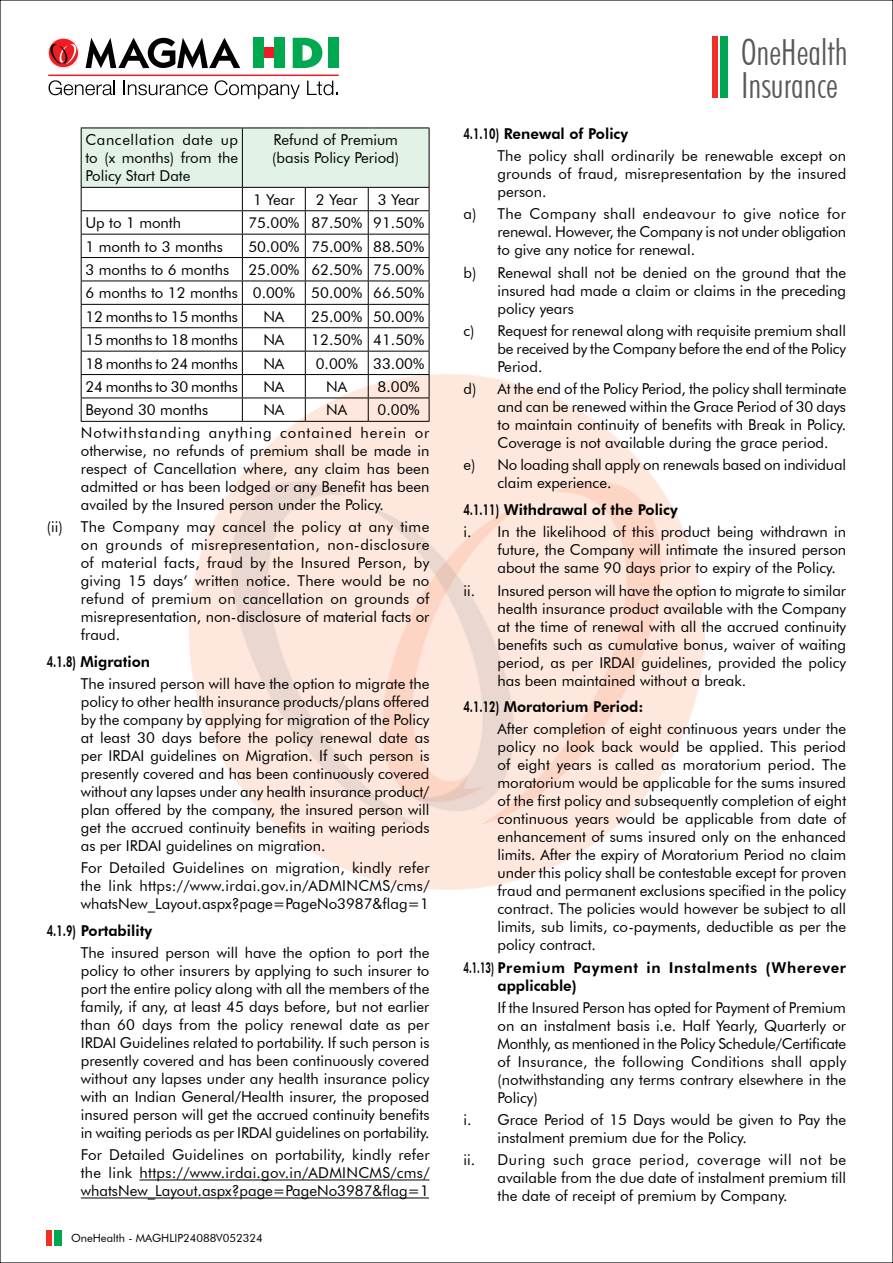
<style>
.page{position:relative;width:893px;height:1263px;background:#fff}
.page>*{position:absolute;margin:0;border:0;box-sizing:border-box;transform-origin:0 0}
.t1{font:300 condensed 36px/33px "Futura BT";color:#58595b}
.t2{font:15px/18px "Futura BT";color:#000;text-align:justify}
.t3{font:800 15px "Futura BT";color:#000;scale:.7 1}
.t4{font:800 15px/18px "Futura BT";letter-spacing:.045em;color:#000;scale:.6 1}
.t5{font:15px/22.6px "Futura BT";letter-spacing:.065em;color:#000}
.t6{font:11.25px "Futura BT";color:#000}
</style>
<div class="page">
<div style="left:720px;top:37px;width:8px;height:61px;background:#00a651"></div>
<div style="left:712px;top:37px;width:6px;height:61px;background:#ee3124"></div>
<div style="left:54px;top:1230px;width:8px;height:16px;background:#00a651"></div>
<div style="left:47px;top:1230px;width:5px;height:16px;background:#ee3124"></div>
<img style="left:189px;top:374px;width:515px;height:515px">
<svg style="left:86px;top:38px;width:154px;height:30px"></svg>
<svg style="left:48px;top:38px;width:31px;height:30px"></svg>
<div style="left:48px;top:38px;width:31px;height:30px;border:1px solid #fff;border-radius:50%"></div>
<svg style="left:51px;top:44px;width:25px;height:20px"></svg>
<svg style="left:293px;top:38px;width:29px;height:30px"></svg>
<div style="left:328px;top:38px;width:10px;height:30px;background:#00a850"></div>
<div style="left:274px;top:38px;width:10px;height:30px;background:#00a850"></div>
<div style="left:264px;top:48px;width:10px;height:10px;background:#ed1d24"></div>
<div style="left:253px;top:38px;width:11px;height:30px;background:#00a850"></div>
<svg style="left:49px;top:80px;width:66px;height:15px"></svg>
<svg style="left:124px;top:81px;width:84px;height:14px"></svg>
<svg style="left:215px;top:80px;width:85px;height:19px"></svg>
<svg style="left:307px;top:81px;width:31px;height:14px"></svg>
<hr style="left:49px;top:75px;width:289px;height:1px;background:#ed1d24">
<hr style="left:140px;top:1179px;width:289px;height:1px;background:#000">
<hr style="left:81px;top:1197px;width:348px;height:1px;background:#000">
<svg style="left:81px;top:128px;width:349px;height:293px"></svg>
<hr style="left:81px;top:421px;width:161px;height:1px;background:#000">
<hr style="left:242px;top:421px;width:63px;height:1px;background:#000">
<hr style="left:305px;top:421px;width:63px;height:1px;background:#000">
<hr style="left:368px;top:421px;width:61px;height:1px;background:#000">
<p class="t2" style="left:85px;top:131px;width:154px">Cancellation date up to (x months) from the Policy Start Date</p>
<p class="t2" style="left:272px;top:131px;width:128px">Refund of Premium (basis Policy Period)</p>
<p class="t2" style="left:253px;top:190px;width:43px">1 Year</p>
<p class="t2" style="left:316px;top:190px;width:43px">2 Year</p>
<p class="t2" style="left:378px;top:190px;width:43px">3 Year</p>
<p class="t2" style="left:85px;top:214px;width:97px">Up to 1 month</p>
<p class="t2" style="left:248px;top:214px;width:177px">75.00% 87.50% 91.50%</p>
<p class="t2" style="left:85px;top:237px;width:139px">1 month to 3 months</p>
<p class="t2" style="left:248px;top:237px;width:177px">50.00% 75.00% 88.50%</p>
<p class="t2" style="left:85px;top:260px;width:145px">3 months to 6 months</p>
<p class="t2" style="left:85px;top:258px;width:340px;line-height:23.4px;text-indent:163px">25.00% 62.50% 75.00% 6 months to 12 months 0.00% 50.00% 66.50% 12 months to 15 months</p>
<p class="t2" style="left:263px;top:307px;width:22px">NA</p>
<p class="t2" style="left:311px;top:307px;width:114px">25.00% 50.00%</p>
<p class="t2" style="left:85px;top:331px;width:154px">15 months to 18 months</p>
<p class="t2" style="left:263px;top:331px;width:22px">NA</p>
<p class="t2" style="left:311px;top:331px;width:114px">12.50% 41.50%</p>
<p class="t2" style="left:85px;top:354px;width:154px">18 months to 24 months</p>
<p class="t2" style="left:263px;top:354px;width:22px">NA</p>
<p class="t2" style="left:316px;top:354px;width:110px">0.00% 33.00%</p>
<p class="t2" style="left:85px;top:377px;width:154px">24 months to 30 months</p>
<p class="t2" style="left:263px;top:377px;width:22px">NA</p>
<p class="t2" style="left:326px;top:377px;width:22px">NA</p>
<p class="t2" style="left:378px;top:377px;width:44px">8.00%</p>
<p class="t2" style="left:85px;top:401px;width:124px">Beyond 30 months</p>
<p class="t2" style="left:263px;top:401px;width:22px">NA</p>
<p class="t2" style="left:326px;top:401px;width:22px">NA</p>
<p class="t5" style="left:81px;top:399px;width:350px;text-indent:297px">0.00%<br>Notwithstanding anything contained herein or</p>
<p class="t2" style="left:81px;top:441px;width:350px">otherwise, no refunds of premium shall be made in respect of Cancellation where, any claim has been admitted or has been lodged or any Benefit has been availed by the Insured person under the Policy.</p>
<p class="t2" style="left:81px;top:518px;width:350px;text-indent:-34px">(ii) The Company may cancel the policy at any time on grounds of misrepresentation, non-disclosure of material facts, fraud by the Insured Person, by giving 15 days’ written notice. There would be no refund of premium on cancellation on grounds of misrepresentation, non-disclosure of material facts or fraud.</p>
<p class="t3" style="left:47px;top:652px;width:149px">4.1.8) Migration</p>
<p class="t2" style="left:81px;top:674px;width:350px">The insured person will have the option to migrate the policy to other health insurance products/plans offered by the company by applying for migration of the Policy at least 30 days before the policy renewal date as per IRDAI guidelines on Migration. If such person is presently covered and has been continuously covered without any lapses under any health insurance product/ plan offered by the company, the insured person will get the accrued continuity benefits in waiting periods as per IRDAI guidelines on migration.</p>
<p class="t2" style="left:81px;top:859px;width:350px">For Detailed Guidelines on migration, kindly refer the link https://www.irdai.gov.in/ADMINCMS/cms/ whatsNew_Layout.aspx?page=PageNo3987&amp;flag=1</p>
<p class="t3" style="left:47px;top:921px;width:152px">4.1.9) Portability</p>
<p class="t2" style="left:81px;top:943px;width:350px">The insured person will have the option to port the policy to other insurers by applying to such insurer to port the entire policy along with all the members of the family, if any, at least 45 days before, but not earlier than 60 days from the policy renewal date as per IRDAI Guidelines related to portability. If such person is presently covered and has been continuously covered without any lapses under any health insurance policy with an Indian General/Health insurer, the proposed insured person will get the accrued continuity benefits in waiting periods as per IRDAI guidelines on portability.</p>
<p class="t2" style="left:81px;top:1146px;width:350px">For Detailed Guidelines on portability, kindly refer the link https://www.irdai.gov.in/ADMINCMS/cms/ whatsNew_Layout.aspx?page=PageNo3987&amp;flag=1</p>
<p class="t6" style="left:71px;top:1231px;width:193px">OneHealth - MAGHLIP24088V052324</p>
<h1 class="t1" style="left:741px;top:35px;width:108px">OneHealth<br>Insurance</h1>
<p class="t3" style="left:463px;top:125px;width:237px">4.1.10) Renewal of Policy</p>
<p class="t2" style="left:497px;top:147px;width:350px">The policy shall ordinarily be renewable except on grounds of fraud, misrepresentation by the insured person.</p>
<p class="t2" style="left:497px;top:205px;width:350px;text-indent:-34px">a) The Company shall endeavour to give notice for renewal. However, the Company is not under obligation to give any notice for renewal.</p>
<p class="t2" style="left:497px;top:263px;width:350px;text-indent:-34px">b) Renewal shall not be denied on the ground that the insured had made a claim or claims in the preceding policy years</p>
<p class="t2" style="left:497px;top:321px;width:350px;text-indent:-34px">c) Request for renewal along with requisite premium shall be received by the Company before the end of the Policy Period.</p>
<p class="t2" style="left:497px;top:380px;width:350px;text-indent:-34px">d) At the end of the Policy Period, the policy shall terminate and can be renewed within the Grace Period of 30 days to maintain continuity of benefits with Break in Policy.<br>Coverage is not available during the grace period.</p>
<p class="t2" style="left:497px;top:456px;width:350px;text-indent:-34px">e) No loading shall apply on renewals based on individual claim experience.</p>
<p class="t3" style="left:463px;top:501px;width:308px">4.1.11) Withdrawal of the Policy</p>
<p class="t2" style="left:497px;top:523px;width:350px;text-indent:-34px">i. In the likelihood of this product being withdrawn in future, the Company will intimate the insured person about the same 90 days prior to expiry of the Policy.</p>
<p class="t2" style="left:497px;top:581px;width:350px;text-indent:-34px">ii. Insured person will have the option to migrate to similar health insurance product available with the Company at the time of renewal with all the accrued continuity benefits such as cumulative bonus, waiver of waiting period, as per IRDAI guidelines, provided the policy has been maintained without a break.</p>
<p class="t3" style="left:463px;top:698px;width:259px">4.1.12) Moratorium Period:</p>
<p class="t2" style="left:497px;top:720px;width:350px">After completion of eight continuous years under the policy no look back would be applied. This period of eight years is called as moratorium period. The moratorium would be applicable for the sums insured of the first policy and subsequently completion of eight continuous years would be applicable from date of enhancement of sums insured only on the enhanced limits. After the expiry of Moratorium Period no claim under this policy shall be contestable except for proven fraud and permanent exclusions specified in the policy contract. The policies would however be subject to all limits, sub limits, co-payments, deductible as per the policy contract.</p>
<p class="t4" style="left:497px;top:958px;width:582px;text-indent:-34px">4.1.13) Premium Payment in Instalments (Wherever applicable)</p>
<p class="t2" style="left:497px;top:998px;width:350px">If the Insured Person has opted for Payment of Premium on an instalment basis i.e. Half Yearly, Quarterly or Monthly, as mentioned in the Policy Schedule/Certificate of Insurance, the following Conditions shall apply (notwithstanding any terms contrary elsewhere in the Policy)</p>
<p class="t2" style="left:497px;top:1111px;width:350px;text-indent:-34px">i. Grace Period of 15 Days would be given to Pay the instalment premium due for the Policy.</p>
<p class="t2" style="left:497px;top:1151px;width:350px;text-indent:-34px">ii. During such grace period, coverage will not be available from the due date of instalment premium till the date of receipt of premium by Company.</p>
</div>
